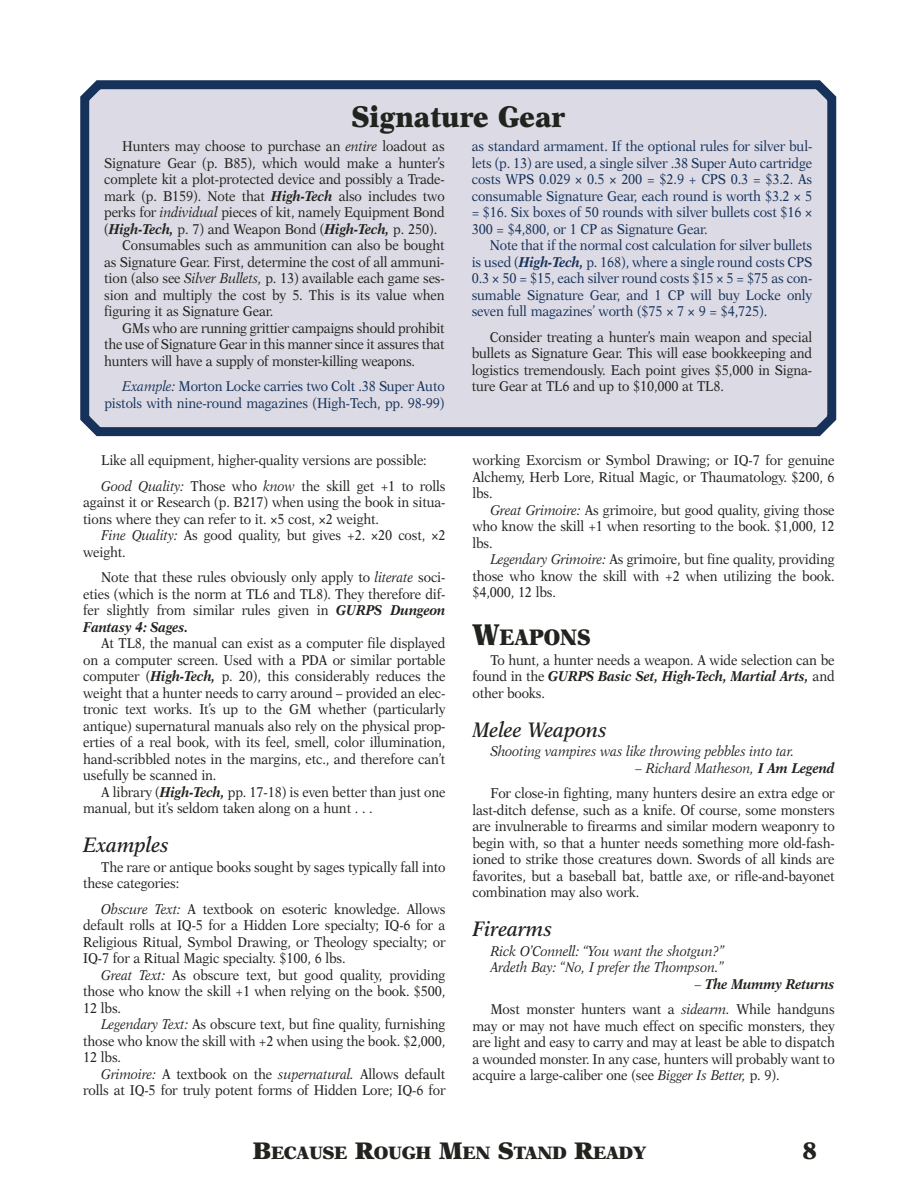
<style>
.page{position:relative;width:918px;height:1188px;background:#fff}
.page>*{position:absolute;margin:0;border:0;box-sizing:border-box;transform-origin:0 0}
.t1{font:900 30px "New Aster";color:#20231e;scale:.9 1}
.t2{font:900 24px "New Aster";color:#20231e}
.t3{font:900 22.5px "New Aster";color:#20231e;scale:.9 1}
.t4{font:italic 600 21px "New Aster";color:#20231e;scale:.9 1}
.t5{font:900 18px "New Aster";letter-spacing:-.025em;color:#20231e}
.t6{font:14.25px/16.5px "New Aster";letter-spacing:-.01em;color:#20231e;text-align:justify;scale:.9 1}
.t7{font:14.25px/16.5px "New Aster";letter-spacing:-.01em;color:#16325b;text-align:justify;scale:.9 1}
.t8{font:italic 14.25px/16.5px "New Aster";letter-spacing:-.01em;color:#20231e;scale:.9 1}
.s1{font-style:italic}
.s2{font-weight:700;font-style:italic}
.s3{font-size:30px}
.s4{font-size:24px}
</style>
<div class="page">
<svg style="left:80px;top:80px;width:756px;height:356px;background:#cecfdb"></svg>
<h1 class="t1" style="left:351px;top:104px;width:239px">Signature Gear</h1>
<p class="t6" style="left:122px;top:139px;width:360px">Hunters may choose to purchase an <span class="s1">entire</span> loadout as</p>
<p class="t6" style="left:104px;top:155px;width:380px">Signature Gear (p. B85), which would make a hunter’s</p>
<p class="t6" style="left:104px;top:172px;width:380px">complete kit a plot-protected device and possibly a Trade-</p>
<p class="t6" style="left:104px;top:188px;width:380px">mark (p. B159). Note that <span class="s2">High-Tech</span> also includes two</p>
<p class="t6" style="left:104px;top:205px;width:380px">perks for <span class="s1">individual</span> pieces of kit, namely Equipment Bond</p>
<p class="t6" style="left:104px;top:221px;width:372px">(<span class="s2">High-Tech,</span> p. 7) and Weapon Bond (<span class="s2">High-Tech,</span> p. 250).</p>
<p class="t6" style="left:122px;top:238px;width:360px">Consumables such as ammunition can also be bought</p>
<p class="t6" style="left:104px;top:254px;width:380px">as Signature Gear. First, determine the cost of all ammuni-</p>
<p class="t6" style="left:104px;top:271px;width:380px">tion (also see <span class="s1">Silver Bullets,</span> p. 13) available each game ses-</p>
<p class="t6" style="left:104px;top:287px;width:380px">sion and multiply the cost by 5. This is its value when</p>
<p class="t6" style="left:104px;top:304px;width:189px">figuring it as Signature Gear.</p>
<p class="t6" style="left:122px;top:320px;width:360px">GMs who are running grittier campaigns should prohibit</p>
<p class="t6" style="left:104px;top:337px;width:380px">the use of Signature Gear in this manner since it assures that</p>
<p class="t6" style="left:104px;top:353px;width:347px">hunters will have a supply of monster-killing weapons.</p>
<p class="t7" style="left:104px;top:379px;width:380px;text-align:right"><span class="s1">Example:</span> Morton Locke carries two Colt .38 Super Auto pistols with nine-round magazines (High-Tech, pp. 98-99)</p>
<p class="t6" style="left:101px;top:448px;width:384px;line-height:25.5px">Like all equipment, higher-quality versions are possible:<br><span class="s1">Good Quality:</span> Those who <span class="s1">know</span> the skill get +1 to rolls</p>
<p class="t6" style="left:83px;top:495px;width:404px">against it or Research (p. B217) when using the book in situa&shy;tions where they can refer to it. ¥5 cost, ¥2 weight.</p>
<p class="t6" style="left:83px;top:528px;width:404px;text-indent:18px"><span class="s1">Fine Quality:</span> As good quality, but gives +2. ¥20 cost, ¥2 weight.</p>
<p class="t6" style="left:83px;top:570px;width:404px;text-indent:18px">Note that these rules obviously only apply to <span class="s1">literate</span> soci&shy;eties (which is the norm at TL6 and TL8). They therefore dif&shy;fer slightly from similar rules given in <span class="s2">GURPS Dungeon Fantasy 4: Sages.</span></p>
<p class="t6" style="left:83px;top:636px;width:404px;text-indent:18px">At TL8, the manual can exist as a computer file displayed on a computer screen. Used with a PDA or similar portable computer (<span class="s2">High-Tech,</span> p. 20), this considerably reduces the weight that a hunter needs to carry around – provided an elec&shy;tronic text works. It’s up to the GM whether (particularly antique) supernatural manuals also rely on the physical prop&shy;erties of a real book, with its feel, smell, color illumination, hand-scribbled notes in the margins, etc., and therefore can’t usefully be scanned in.</p>
<p class="t6" style="left:83px;top:784px;width:404px;text-indent:18px">A library (<span class="s2">High-Tech,</span> pp. 17-18) is even better than just one manual, but it’s seldom taken along on a hunt . . .</p>
<h3 class="t4" style="left:83px;top:836px;width:97px">Examples</h3>
<p class="t6" style="left:83px;top:859px;width:404px;text-indent:18px">The rare or antique books sought by sages typically fall into these categories:</p>
<p class="t6" style="left:83px;top:901px;width:404px;text-indent:18px"><span class="s1">Obscure Text:</span> A textbook on esoteric knowledge. Allows default rolls at IQ-5 for a Hidden Lore specialty; IQ-6 for a Religious Ritual, Symbol Drawing, or Theology specialty; or IQ-7 for a Ritual Magic specialty. $100, 6 lbs.</p>
<p class="t6" style="left:83px;top:967px;width:404px;text-indent:18px"><span class="s1">Great Text:</span> As obscure text, but good quality, providing those who know the skill +1 when relying on the book. $500, 12 lbs.</p>
<p class="t6" style="left:83px;top:1017px;width:404px;text-indent:18px"><span class="s1">Legendary Text:</span> As obscure text, but fine quality, furnishing those who know the skill with +2 when using the book. $2,000, 12 lbs.</p>
<p class="t6" style="left:83px;top:1066px;width:404px;text-align:right"><span class="s1">Grimoire:</span> A textbook on the <span class="s1">supernatural.</span> Allows default rolls at IQ-5 for truly potent forms of Hidden Lore; IQ-6 for</p>
<p class="t7" style="left:472px;top:139px;width:380px">as standard armament. If the optional rules for silver bul&shy;lets (p. 13) are used, a single silver .38 Super Auto cartridge costs WPS 0.029 ¥ 0.5 ¥ 200 = $2.9 + CPS 0.3 = $3.2. As consumable Signature Gear, each round is worth $3.2 ¥ 5 = $16. Six boxes of 50 rounds with silver bullets cost $16 ¥ 300 = $4,800, or 1 CP as Signature Gear.</p>
<p class="t7" style="left:472px;top:238px;width:380px;text-indent:18px">Note that if the normal cost calculation for silver bullets is used (<span class="s2">High-Tech,</span> p. 168), where a single round costs CPS 0.3 ¥ 50 = $15, each silver round costs $15 ¥ 5 = $75 as con&shy;sumable Signature Gear, and 1 CP will buy Locke only seven full magazines’ worth ($75 ¥ 7 ¥ 9 = $4,725).</p>
<p class="t6" style="left:472px;top:329px;width:380px;text-indent:18px">Consider treating a hunter’s main weapon and special bullets as Signature Gear. This will ease bookkeeping and logistics tremendously. Each point gives $5,000 in Signa&shy;ture Gear at TL6 and up to $10,000 at TL8.</p>
<p class="t6" style="left:472px;top:453px;width:404px">working Exorcism or Symbol Drawing; or IQ-7 for genuine Alchemy, Herb Lore, Ritual Magic, or Thaumatology. $200, 6 lbs.</p>
<p class="t6" style="left:472px;top:502px;width:404px;text-indent:18px"><span class="s1">Great Grimoire:</span> As grimoire, but good quality, giving those who know the skill +1 when resorting to the book. $1,000, 12 lbs.</p>
<p class="t6" style="left:472px;top:552px;width:404px;text-indent:18px"><span class="s1">Legendary Grimoire:</span> As grimoire, but fine quality, providing those who know the skill with +2 when utilizing the book. $4,000, 12 lbs.</p>
<h3 class="t3" style="left:472px;top:628px;width:133px"><span class="s3">W</span>EAPONS</h3>
<p class="t6" style="left:472px;top:652px;width:404px;text-indent:18px">To hunt, a hunter needs a weapon. A wide selection can be found in the <span class="s2">GURPS Basic Set, High-Tech, Martial Arts,</span> and other books.</p>
<h3 class="t4" style="left:472px;top:720px;width:151px">Melee Weapons</h3>
<p class="t8" style="left:490px;top:744px;width:339px">Shooting vampires was like throwing pebbles into tar.</p>
<p class="t6" style="left:490px;top:756px;width:384px;line-height:25.5px;text-align:right"><span class="s1">– Richard Matheson,</span> <span class="s2">I Am Legend<br></span>For close-in fighting, many hunters desire an extra edge or</p>
<p class="t6" style="left:472px;top:802px;width:404px">last-ditch defense, such as a knife. Of course, some monsters are invulnerable to firearms and similar modern weaponry to begin with, so that a hunter needs something more old-fash&shy;ioned to strike those creatures down. Swords of all kinds are favorites, but a baseball bat, battle axe, or rifle-and-bayonet combination may also work.</p>
<h3 class="t4" style="left:472px;top:920px;width:91px">Firearms</h3>
<p class="t8" style="left:490px;top:943px;width:262px">Rick O’Connell: “You want the shotgun?”<br>Ardeth Bay: “No, I prefer the Thompson.”</p>
<p class="t6" style="left:490px;top:972px;width:384px;line-height:25.5px;text-align:right"><span class="s1">–</span> <span class="s2">The Mummy Returns<br></span>Most monster hunters want a <span class="s1">sidearm.</span> While handguns</p>
<p class="t6" style="left:472px;top:1018px;width:404px">may or may not have much effect on specific monsters, they are light and easy to carry and may at least be able to dispatch a wounded monster. In any case, hunters will probably want to acquire a large-caliber one (see <span class="s1">Bigger Is Better,</span> p. 9).</p>
<p class="t5" style="left:253px;top:1145px;width:395px"><span class="s4">B</span>ECAUSE <span class="s4">R</span>OUGH <span class="s4">M</span>EN <span class="s4">S</span>TAND <span class="s4">R</span>EADY</p>
<h2 class="t2" style="left:802px;top:1141px;width:17px">8</h2>
</div>
